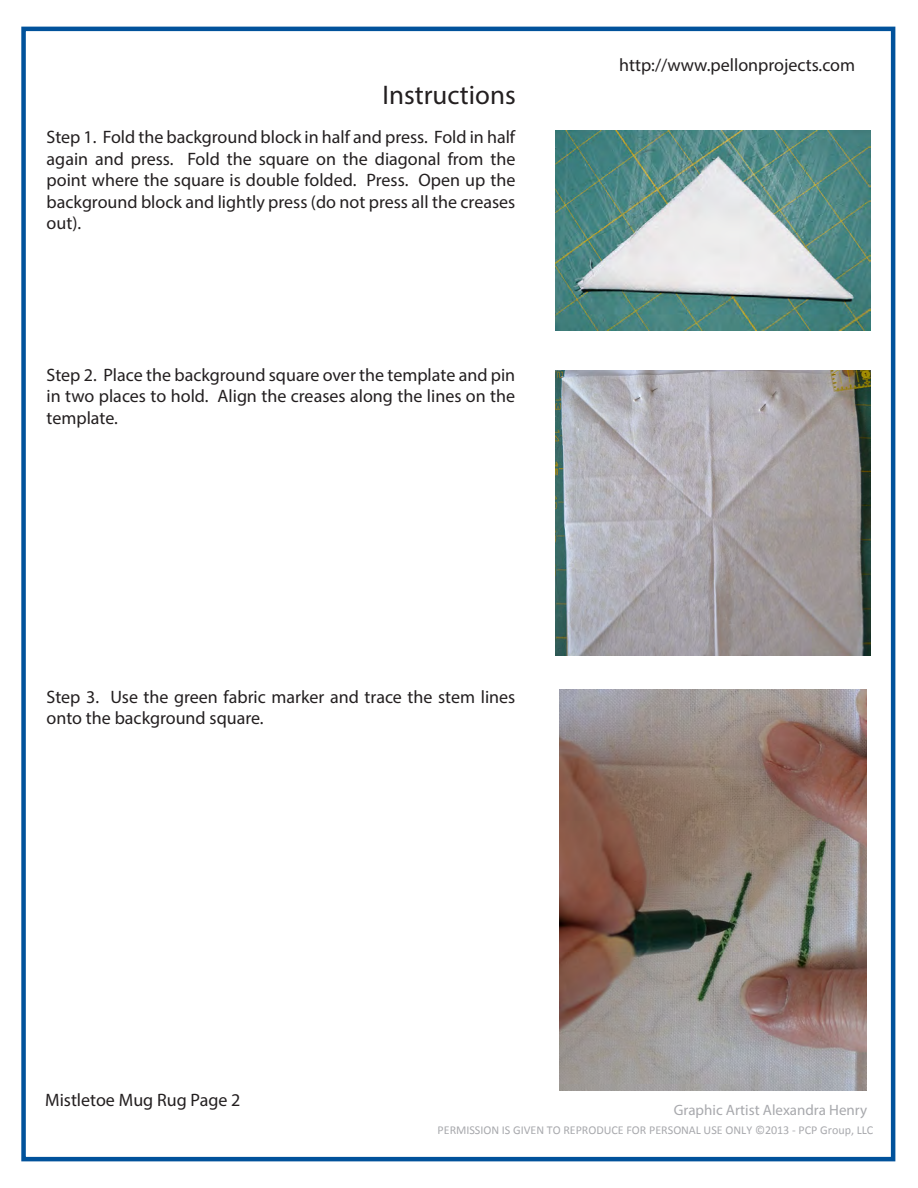
<style>
.page{position:relative;width:918px;height:1188px;background:#fff}
.page>*{position:absolute;margin:0;border:0;box-sizing:border-box;transform-origin:0 0}
.t1{font:27px "Myriad Pro";color:#231f20}
.t2{font:18px/21.6px "Myriad Pro";color:#231f20;text-align:justify}
.t3{font:15px "Myriad Pro";color:#a8a9ad}
.t4{font:12px "Calibri";color:#a8a9ad}
</style>
<div class="page">
<div style="left:21px;top:27px;width:874px;height:1134px;border:4px solid #01529b"></div>
<img style="left:555px;top:130px;width:315px;height:201px">
<img style="left:555px;top:371px;width:315px;height:284px">
<img style="left:560px;top:690px;width:307px;height:400px">
<p class="t1" style="left:382px;top:78px;width:135px">Instructions</p>
<p class="t2" style="left:47px;top:126px;width:470px">Step 1. Fold the background block in half and press. Fold in half again and press. Fold the square on the diagonal from the point where the square is double folded. Press. Open up the background block and lightly press (do not press all the creases out).</p>
<p class="t2" style="left:47px;top:364px;width:470px">Step 2. Place the background square over the template and pin in two places to hold. Align the creases along the lines on the template.</p>
<p class="t2" style="left:619px;top:54px;width:237px">http://www.pellonprojects.com</p>
<p class="t2" style="left:47px;top:685px;width:470px">Step 3. Use the green fabric marker and trace the stem lines onto the background square.</p>
<p class="t2" style="left:45px;top:1088px;width:197px">Mistletoe Mug Rug Page 2</p>
<p class="t3" style="left:674px;top:1100px;width:195px">Graphic Artist Alexandra Henry</p>
<p class="t4" style="left:437px;top:1123px;width:437px">PERMISSION IS GIVEN TO REPRODUCE FOR PERSONAL USE ONLY ©2013 - PCP Group, LLC</p>
</div>
